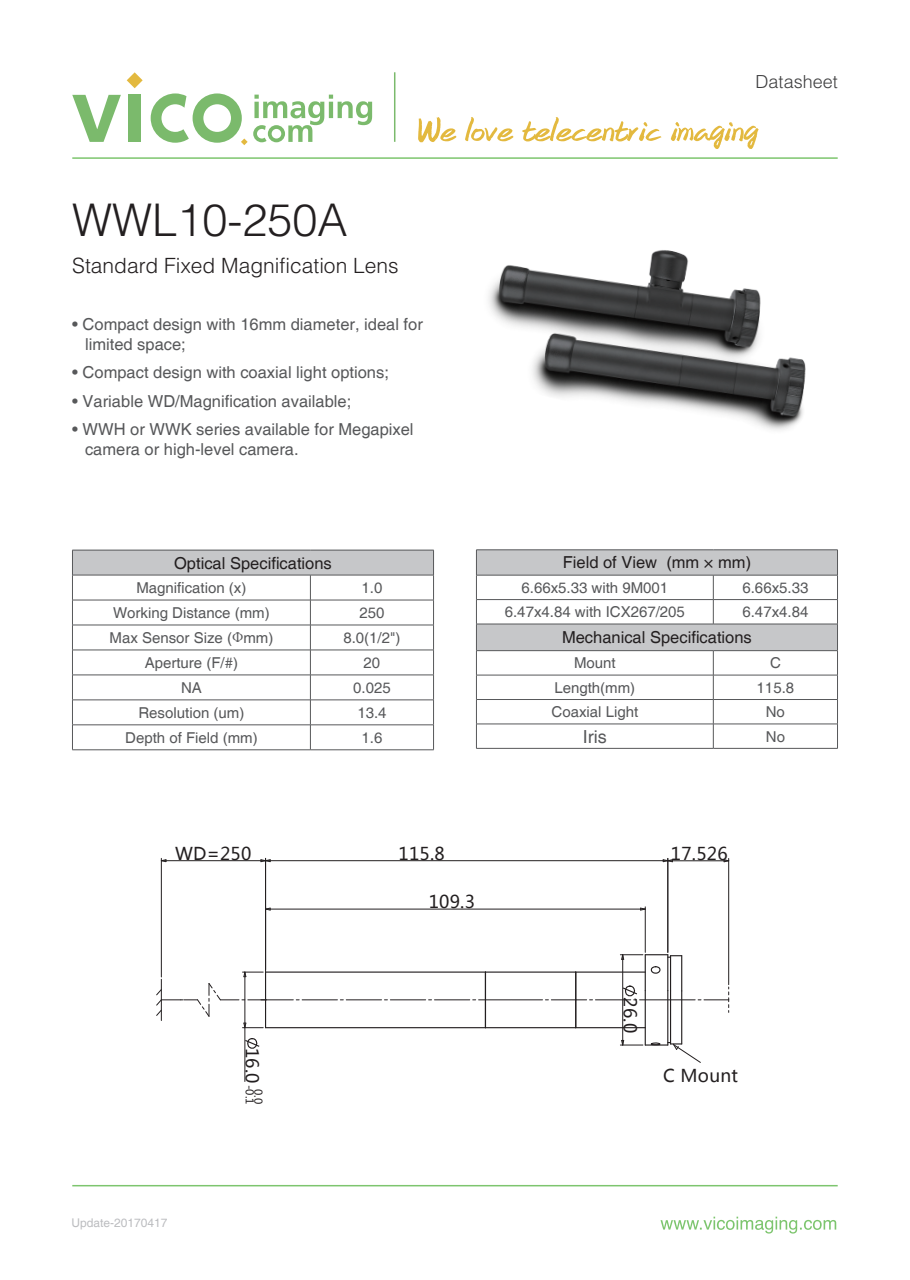
<style>
.page{position:relative;width:910px;height:1280px;background:#fff}
.page>*{position:absolute;margin:0;border:0;box-sizing:border-box;transform-origin:0 0}
.t1{font:300 45px "Helvetica";color:#231f20}
.t2{font:300 21px "Helvetica";color:#231f20}
.t3{font:300 18px "Helvetica";color:#3e3e3f}
.t4{font:18px "Helvetica";color:#57585a}
.t5{font:17.55px "Microsoft Ya Hei";letter-spacing:.01em;color:#231f20}
.t6{font:16.5px/19.8px "Helvetica";color:#57585a}
.t7{font:16.5px "Helvetica";color:#231f20}
.t8{font:15px "Helvetica";color:#57585a}
.t9{font:12px "Helvetica";color:#bcbdc0}
.t10{font:10.65px "Microsoft Ya Hei";color:#231f20}
.s1{font-family:"Minion Pro"}
</style>
<div class="page">
<hr style="left:72px;top:1185px;width:766px;height:1px;background:#7dc56e">
<svg style="left:660px;top:1217px;width:176px;height:16px"></svg>
<svg style="left:127px;top:72px;width:16px;height:16px"></svg>
<svg style="left:72px;top:95px;width:49px;height:47px"></svg>
<div style="left:129px;top:95px;width:12px;height:47px;background:#7bba6c"></div>
<svg style="left:151px;top:93px;width:221px;height:52px"></svg>
<svg style="left:418px;top:117px;width:39px;height:25px"></svg>
<svg style="left:465px;top:117px;width:49px;height:24px"></svg>
<svg style="left:522px;top:117px;width:139px;height:24px"></svg>
<svg style="left:671px;top:122px;width:88px;height:27px"></svg>
<hr style="left:394px;top:72px;width:1px;height:70px;background:#7bba6c">
<hr style="left:72px;top:157px;width:766px;height:2px;background:#7dc56e">
<hr style="left:266px;top:1027px;width:219px;height:1px;background:#231f20">
<hr style="left:266px;top:971px;width:219px;height:2px;background:#231f20">
<hr style="left:485px;top:971px;width:91px;height:2px;background:#231f20">
<hr style="left:485px;top:1027px;width:91px;height:1px;background:#231f20">
<hr style="left:576px;top:1027px;width:69px;height:1px;background:#231f20">
<hr style="left:576px;top:971px;width:69px;height:2px;background:#231f20">
<svg style="left:485px;top:973px;width:1px;height:54px"></svg>
<hr style="left:645px;top:955px;width:1px;height:36px;background:#231f20">
<hr style="left:645px;top:991px;width:1px;height:54px;background:#231f20">
<hr style="left:667px;top:955px;width:1px;height:36px;background:#231f20">
<hr style="left:667px;top:991px;width:1px;height:54px;background:#231f20">
<hr style="left:670px;top:956px;width:1px;height:35px;background:#231f20">
<hr style="left:670px;top:991px;width:1px;height:53px;background:#231f20">
<hr style="left:681px;top:956px;width:1px;height:35px;background:#231f20">
<hr style="left:681px;top:991px;width:1px;height:53px;background:#231f20">
<svg style="left:575px;top:973px;width:1px;height:54px"></svg>
<svg style="left:671px;top:987px;width:58px;height:25px"></svg>
<hr style="left:265px;top:858px;width:1px;height:114px;background:#231f20">
<hr style="left:161px;top:858px;width:1px;height:119px;background:#231f20">
<hr style="left:161px;top:860px;width:105px;height:1px;background:#231f20">
<svg style="left:161px;top:859px;width:6px;height:3px"></svg>
<hr style="left:728px;top:858px;width:1px;height:127px;background:#231f20">
<hr style="left:668px;top:860px;width:61px;height:1px;background:#231f20">
<hr style="left:511px;top:999px;width:31px;height:1px;background:#231f20">
<hr style="left:551px;top:999px;width:36px;height:1px;background:#231f20">
<hr style="left:595px;top:999px;width:36px;height:1px;background:#231f20">
<hr style="left:640px;top:999px;width:31px;height:1px;background:#231f20">
<hr style="left:261px;top:999px;width:32px;height:1px;background:#231f20">
<hr style="left:302px;top:999px;width:35px;height:1px;background:#231f20">
<hr style="left:346px;top:999px;width:36px;height:1px;background:#231f20">
<hr style="left:390px;top:999px;width:36px;height:1px;background:#231f20">
<hr style="left:434px;top:999px;width:36px;height:1px;background:#231f20">
<hr style="left:479px;top:999px;width:32px;height:1px;background:#231f20">
<hr style="left:245px;top:1028px;width:1px;height:53px;background:#231f20">
<hr style="left:622px;top:955px;width:1px;height:90px;background:#231f20">
<hr style="left:266px;top:909px;width:379px;height:1px;background:#231f20">
<hr style="left:645px;top:907px;width:1px;height:45px;background:#231f20">
<svg style="left:620px;top:954px;width:62px;height:20px"></svg>
<svg style="left:156px;top:972px;width:111px;height:56px"></svg>
<hr style="left:668px;top:858px;width:1px;height:94px;background:#231f20">
<hr style="left:266px;top:860px;width:402px;height:1px;background:#231f20">
<svg style="left:663px;top:859px;width:10px;height:3px"></svg>
<svg style="left:260px;top:859px;width:11px;height:3px"></svg>
<svg style="left:622px;top:985px;width:15px;height:15px"></svg>
<svg style="left:244px;top:1037px;width:16px;height:12px"></svg>
<svg style="left:620px;top:1040px;width:81px;height:23px"></svg>
<div style="left:72px;top:550px;width:362px;height:25px;background:#c6c7c9"></div>
<hr style="left:72px;top:550px;width:238px;height:1px;background:#57585a">
<hr style="left:310px;top:550px;width:124px;height:1px;background:#57585a">
<hr style="left:72px;top:575px;width:238px;height:1px;background:#57585a">
<hr style="left:310px;top:575px;width:124px;height:1px;background:#57585a">
<hr style="left:72px;top:600px;width:238px;height:1px;background:#57585a">
<hr style="left:310px;top:600px;width:124px;height:1px;background:#57585a">
<hr style="left:72px;top:625px;width:238px;height:1px;background:#57585a">
<hr style="left:310px;top:625px;width:124px;height:1px;background:#57585a">
<hr style="left:72px;top:650px;width:238px;height:1px;background:#57585a">
<hr style="left:310px;top:650px;width:124px;height:1px;background:#57585a">
<hr style="left:72px;top:675px;width:238px;height:1px;background:#57585a">
<hr style="left:310px;top:675px;width:124px;height:1px;background:#57585a">
<hr style="left:72px;top:700px;width:238px;height:1px;background:#57585a">
<hr style="left:310px;top:700px;width:124px;height:1px;background:#57585a">
<hr style="left:72px;top:724px;width:238px;height:1px;background:#57585a">
<svg style="left:72px;top:550px;width:1px;height:199px"></svg>
<hr style="left:310px;top:724px;width:124px;height:1px;background:#57585a">
<svg style="left:310px;top:575px;width:1px;height:174px"></svg>
<svg style="left:433px;top:550px;width:1px;height:199px"></svg>
<hr style="left:72px;top:749px;width:238px;height:1px;background:#57585a">
<hr style="left:310px;top:749px;width:124px;height:1px;background:#57585a">
<hr style="left:476px;top:549px;width:237px;height:1px;background:#57585a">
<hr style="left:713px;top:549px;width:125px;height:1px;background:#57585a">
<svg style="left:476px;top:550px;width:362px;height:198px"></svg>
<hr style="left:476px;top:748px;width:237px;height:1px;background:#57585a">
<hr style="left:713px;top:748px;width:125px;height:1px;background:#57585a">
<img style="left:488px;top:250px;width:318px;height:180px">
<h1 class="t1" style="left:72px;top:192px;width:277px">WWL10-250A</h1>
<h2 class="t2" style="left:72px;top:253px;width:328px">Standard Fixed Magnification Lens</h2>
<p class="t6" style="left:85px;top:315px;width:339px;text-indent:-13px">• Compact design with 16mm diameter, ideal for limited space;</p>
<p class="t6" style="left:72px;top:363px;width:318px">• Compact design with coaxial light options;</p>
<p class="t6" style="left:72px;top:391px;width:281px">• Variable WD/Magnification available;</p>
<p class="t6" style="left:85px;top:420px;width:330px;text-indent:-13px">• WWH or WWK series available for Megapixel camera or high-level camera.</p>
<p class="t7" style="left:174px;top:553px;width:159px">Optical Specifications</p>
<p class="t8" style="left:136px;top:579px;width:112px">Magnification (x)</p>
<p class="t8" style="left:362px;top:579px;width:22px">1.0</p>
<p class="t8" style="left:113px;top:604px;width:158px">Working Distance (mm)</p>
<p class="t8" style="left:359px;top:604px;width:27px">250</p>
<p class="t8" style="left:110px;top:629px;width:165px">Max Sensor Size (<span class="s1">Φ</span>mm)</p>
<p class="t8" style="left:343px;top:629px;width:59px">8.0(1/2")</p>
<p class="t8" style="left:145px;top:654px;width:95px">Aperture (F/#)</p>
<p class="t8" style="left:364px;top:654px;width:18px">20</p>
<p class="t8" style="left:181px;top:679px;width:22px">NA</p>
<p class="t8" style="left:353px;top:679px;width:39px">0.025</p>
<p class="t8" style="left:138px;top:704px;width:107px">Resolution (um)</p>
<p class="t8" style="left:357px;top:704px;width:31px">13.4</p>
<p class="t8" style="left:125px;top:729px;width:134px">Depth of Field (mm)</p>
<p class="t8" style="left:362px;top:729px;width:22px">1.6</p>
<p class="t3" style="left:756px;top:70px;width:84px">Datasheet</p>
<p class="t7" style="left:563px;top:553px;width:190px">Field of View (mm × mm)</p>
<p class="t8" style="left:521px;top:579px;width:148px">6.66x5.33 with 9M001</p>
<p class="t8" style="left:742px;top:579px;width:67px">6.66x5.33</p>
<p class="t8" style="left:505px;top:603px;width:182px">6.47x4.84 with ICX267/205</p>
<p class="t8" style="left:742px;top:603px;width:67px">6.47x4.84</p>
<p class="t7" style="left:562px;top:628px;width:191px">Mechanical Specifications</p>
<p class="t8" style="left:574px;top:654px;width:43px">Mount</p>
<p class="t8" style="left:770px;top:654px;width:12px">C</p>
<p class="t8" style="left:554px;top:679px;width:82px">Length(mm)</p>
<p class="t8" style="left:757px;top:679px;width:39px">115.8</p>
<p class="t8" style="left:551px;top:703px;width:88px">Coaxial Light</p>
<p class="t8" style="left:766px;top:703px;width:21px">No</p>
<p class="t4" style="left:583px;top:726px;width:25px">Iris</p>
<p class="t8" style="left:766px;top:728px;width:21px">No</p>
<p class="t5" style="left:399px;top:841px;width:48px">115.8</p>
<p class="t5" style="left:175px;top:841px;width:78px">WD=250</p>
<p class="t5" style="left:671px;top:841px;width:58px">17.526</p>
<p class="t5" style="left:429px;top:890px;width:48px">109.3</p>
<p class="t9" style="left:71px;top:1215px;width:98px">Update-20170417</p>
<p class="t5" style="left:264px;top:1047px;width:37px;rotate:90deg">16.0</p>
<p class="t10" style="left:257px;top:1085px;width:21px;rotate:90deg">-0.1</p>
<p class="t10" style="left:266px;top:1089px;width:17px;rotate:90deg">0.0</p>
<p class="t5" style="left:642px;top:997px;width:37px;rotate:90deg">26.0</p>
<p class="t5" style="left:663px;top:1063px;width:76px">C Mount</p>
</div>
